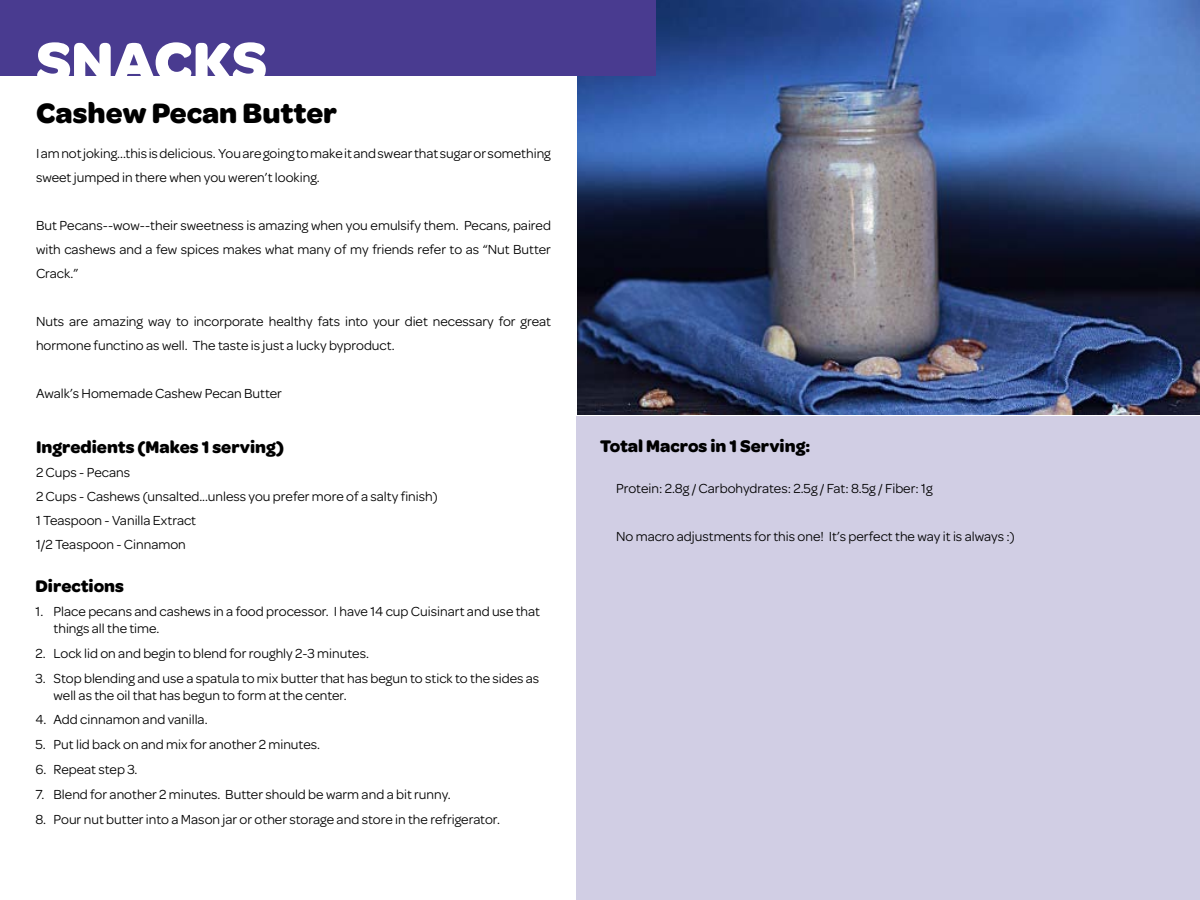
<style>
.page{position:relative;width:1200px;height:900px;background:#fff}
.page>*{position:absolute;margin:0;border:0;box-sizing:border-box;transform-origin:0 0}
.t1{font:700 60px "Omnes";color:#fff}
.t2{font:700 30px "Omnes";color:#000}
.t3{font:700 18px "Omnes";color:#000}
.t4{font:14px/24px "Omnes";color:#000}
</style>
<div class="page">
<div style="left:577px;top:416px;width:623px;height:484px;background:#d1cee4"></div>
<img style="left:577px;top:0;width:623px;height:415px">
<div style="left:0;top:0;width:656px;height:76px;background:#493b90"></div>
<h1 class="t1" style="left:36px;top:18px;width:232px">SNACKS</h1>
<h2 class="t2" style="left:36px;top:91px;width:303px">Cashew Pecan Butter</h2>
<p class="t4" style="left:36px;top:141px;width:516px">I am not joking...this is delicious. You are going to make it and swear that sugar or something sweet jumped in there when you weren’t looking.</p>
<p class="t4" style="left:36px;top:213px;width:517px;text-align:justify">But Pecans--wow--their sweetness is amazing when you emulsify them. Pecans, paired with cashews and a few spices makes what many of my friends refer to as “Nut Butter Crack.”</p>
<p class="t4" style="left:36px;top:309px;width:517px">Nuts are amazing way to incorporate healthy fats into your diet necessary for great hormone functino as well. The taste is just a lucky byproduct.</p>
<p class="t4" style="left:36px;top:381px;width:248px">Awalk’s Homemade Cashew Pecan Butter</p>
<p class="t3" style="left:36px;top:434px;width:250px">Ingredients (Makes 1 serving)</p>
<p class="t4" style="left:36px;top:460px;width:403px">2 Cups - Pecans<br>2 Cups - Cashews (unsalted...unless you prefer more of a salty finish)<br>1 Teaspoon - Vanilla Extract<br>1/2 Teaspoon - Cinnamon</p>
<p class="t3" style="left:36px;top:572px;width:90px">Directions</p>
<p class="t4" style="left:54px;top:603px;width:488px;line-height:16.8px;text-indent:-18px">1. Place pecans and cashews in a food processor. I have 14 cup Cuisinart and use that things all the time.</p>
<p class="t4" style="left:36px;top:641px;width:335px">2. Lock lid on and begin to blend for roughly 2-3 minutes.</p>
<p class="t4" style="left:54px;top:669px;width:487px;line-height:16.8px;text-indent:-18px">3. Stop blending and use a spatula to mix butter that has begun to stick to the sides as well as the oil that has begun to form at the center.</p>
<p class="t4" style="left:36px;top:707px;width:174px">4. Add cinnamon and vanilla.</p>
<p class="t4" style="left:36px;top:732px;width:286px">5. Put lid back on and mix for another 2 minutes.</p>
<p class="t4" style="left:36px;top:757px;width:103px">6. Repeat step 3.</p>
<p class="t4" style="left:36px;top:781px;width:417px">7. Blend for another 2 minutes. Butter should be warm and a bit runny.</p>
<p class="t4" style="left:36px;top:806px;width:466px">8. Pour nut butter into a Mason jar or other storage and store in the refrigerator.</p>
<p class="t3" style="left:600px;top:433px;width:212px">Total Macros in 1 Serving:</p>
<p class="t4" style="left:616px;top:475px;width:318px">Protein: 2.8g / Carbohydrates: 2.5g / Fat: 8.5g / Fiber: 1g</p>
<p class="t4" style="left:616px;top:523px;width:400px">No macro adjustments for this one! It’s perfect the way it is always :)</p>
</div>
